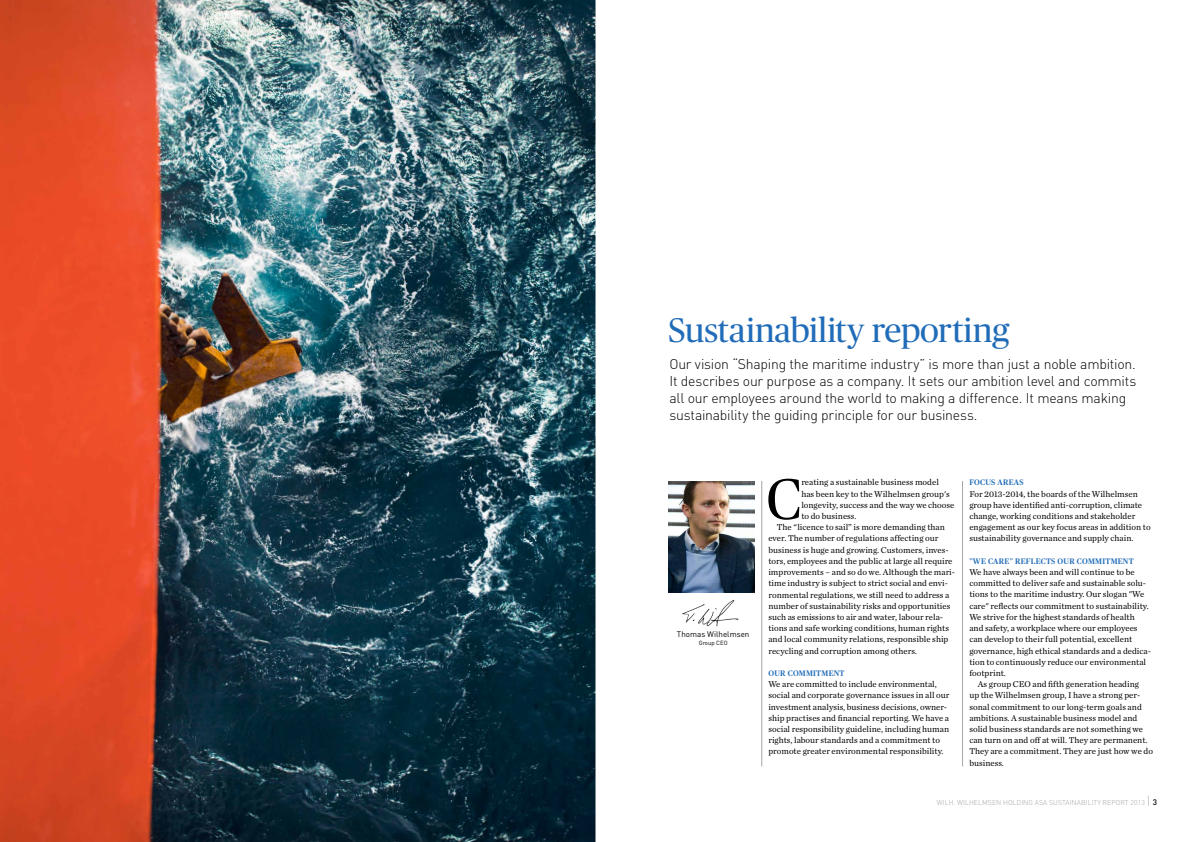
<style>
.page{position:relative;width:1191px;height:842px;background:#fff}
.page>*{position:absolute;margin:0;border:0;box-sizing:border-box;transform-origin:0 0}
.t1{font:57.3px "Publico Headline";color:#000}
.t2{font:34px "Publico Headline";color:#216cb8}
.t3{font:300 14px/16.8px "DIN";letter-spacing:-.015em;color:#000}
.t4{font:8.8px/11.2px "Chronicle Text G1";color:#000}
.t5{font:500 8px "Publico Headline";letter-spacing:.035em;color:#216cb8}
.t6{font:8px "DIN";color:#000}
.t7{font:300 7px "DIN";color:#a7a6a7}
.t8{font:6px "DIN";color:#000}
.s1{font-size:12px}
.s2{font-weight:500;font-size:8px;color:#000}
</style>
<div class="page">
<hr style="left:962px;top:481px;width:1px;height:285px;background:#a7a6a7">
<hr style="left:761px;top:481px;width:1px;height:285px;background:#a7a6a7">
<img style="left:668px;top:481px;width:86px;height:111px">
<img style="left:677px;top:592px;width:65px;height:35px">
<img style="left:0;top:0;width:595px;height:842px">
<h2 class="t2" style="left:668px;top:306px;width:342px">Sustainability reporting</h2>
<p class="t3" style="left:669px;top:356px;width:468px">Our vision “Shaping the maritime industry” is more than just a noble ambition.<br>It describes our purpose as a company. It sets our ambition level and commits all our employees around the world to making a difference. It means making sustainability the guiding principle for our business.</p>
<p class="t6" style="left:677px;top:630px;width:74px">Thomas Wilhelmsen</p>
<p class="t8" style="left:699px;top:639px;width:30px">Group CEO</p>
<h1 class="t1" style="left:766px;top:459px;width:36px">C</h1>
<p class="t4" style="left:801px;top:477px;width:139px">reating a sustainable business model</p>
<p class="t4" style="left:801px;top:488px;width:150px">has been key to the Wilhelmsen group's</p>
<p class="t4" style="left:801px;top:499px;width:155px">longevity, success and the way we choose</p>
<p class="t4" style="left:801px;top:510px;width:57px">to do business.</p>
<p class="t4" style="left:777px;top:521px;width:169px">The “licence to sail” is more demanding than</p>
<p class="t4" style="left:768px;top:533px;width:171px">ever. The number of regulations affecting our</p>
<p class="t4" style="left:768px;top:544px;width:182px">business is huge and growing. Customers, inves-</p>
<p class="t4" style="left:768px;top:555px;width:186px">tors, employees and the public at large all require</p>
<p class="t4" style="left:768px;top:566px;width:188px">improvements – and so do we. Although the mari-</p>
<p class="t4" style="left:768px;top:577px;width:181px">time industry is subject to strict social and envi-</p>
<p class="t4" style="left:768px;top:589px;width:183px">ronmental regulations, we still need to address a</p>
<p class="t4" style="left:768px;top:600px;width:183px">number of sustainability risks and opportunities</p>
<p class="t4" style="left:768px;top:611px;width:176px">such as emissions to air and water, labour rela-</p>
<p class="t4" style="left:768px;top:622px;width:182px">tions and safe working conditions, human rights</p>
<p class="t4" style="left:768px;top:633px;width:182px">and local community relations, responsible ship</p>
<p class="t4" style="left:768px;top:645px;width:150px">recycling and corruption among others.</p>
<p class="t5" style="left:768px;top:667px;width:78px">OUR COMMITMENT</p>
<p class="t4" style="left:768px;top:678px;width:182px">We are committed to include environmental, social and corporate governance issues in all our investment analysis, business decisions, owner&shy;ship practises and financial reporting. We have a social responsibility guideline, including human rights, labour standards and a commitment to promote greater environmental responsibility.</p>
<p class="t5" style="left:969px;top:477px;width:56px">FOCUS AREAS</p>
<p class="t4" style="left:969px;top:488px;width:183px">For 2013-2014, the boards of the Wilhelmsen group have identified anti-corruption, climate change, working conditions and stakeholder engagement as our key focus areas in addition to sustainability governance and supply chain.</p>
<p class="t5" style="left:969px;top:555px;width:166px">”WE CARE” REFLECTS OUR COMMITMENT</p>
<p class="t4" style="left:969px;top:566px;width:183px">We have always been and will continue to be committed to deliver safe and sustainable solu&shy;tions to the maritime industry. Our slogan "We care" reflects our commitment to sustainability.<br>We strive for the highest standards of health and safety, a workplace where our employees can develop to their full potential, excellent governance, high ethical standards and a dedica&shy;tion to continuously reduce our environmental footprint.</p>
<p class="t4" style="left:969px;top:678px;width:185px;text-indent:9px">As group CEO and fifth generation heading<br>up the Wilhelmsen group, I have a strong per&shy;sonal commitment to our long-term goals and ambitions. A sustainable business model and solid business standards are not something we can turn on and off at will. They are permanent.<br>They are a commitment. They are just how we do business.</p>
<p class="t7" style="left:937px;top:798px;width:221px">Wi lh. Wi lhelmsen holdi ng ASA sustai nabi lity Report 2013 <span class="s1">|</span> <span class="s2">3</span></p>
</div>
